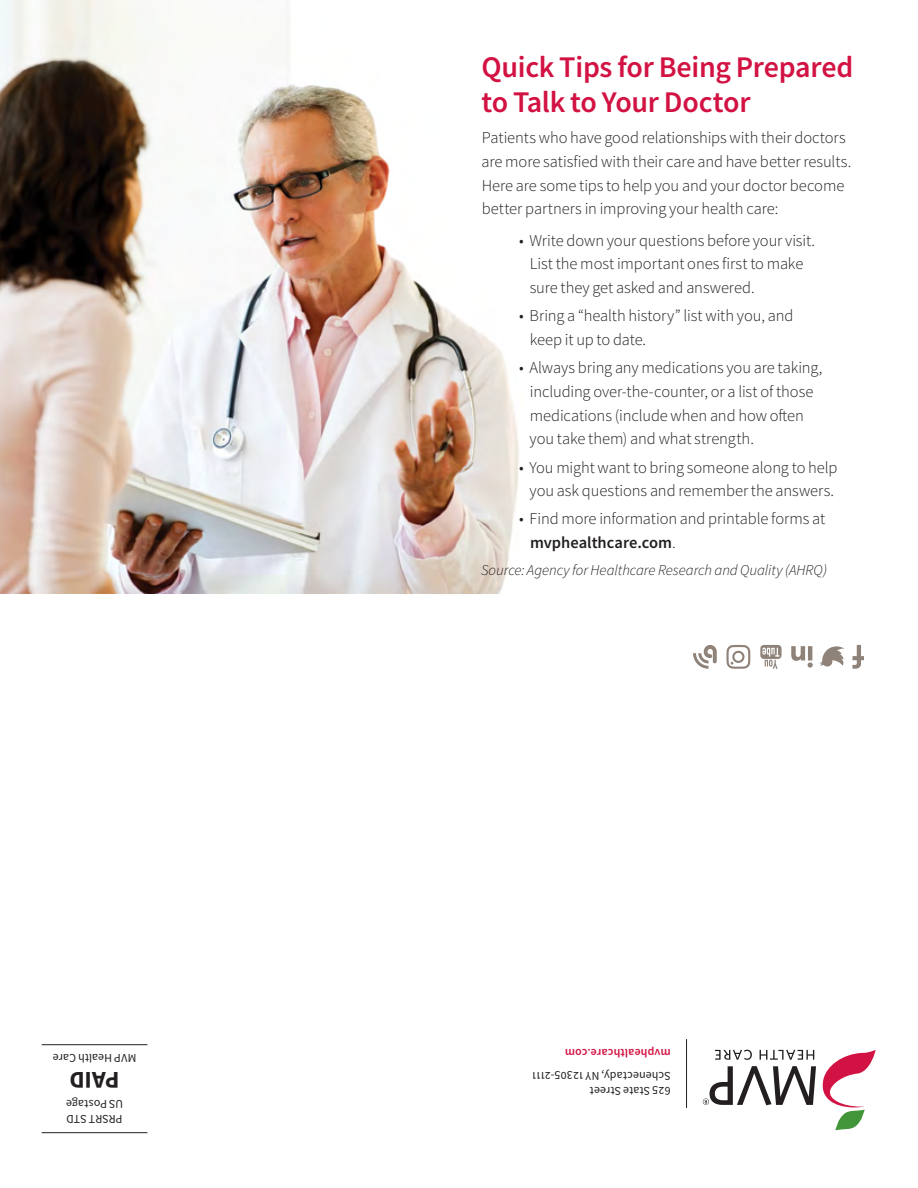
<style>
.page{position:relative;width:918px;height:1188px;background:#fff}
.page>*{position:absolute;margin:0;border:0;box-sizing:border-box;transform-origin:0 0}
.Sub_Article_Headline{font:600 30px/35.7px "Source Sans Pro";letter-spacing:-.01em;color:#d21242}
.t1{font:700 24px "Source Sans Pro";color:#231f20}
.Article_Bullet_Text{font:300 16.5px/23.7px "Source Sans Pro";letter-spacing:-.005em;color:#231f20}
.Article_Text{font:300 16.5px/23.7px "Source Sans Pro";letter-spacing:-.005em;color:#231f20}
.Article_Source_Text{font:italic 300 15px "Source Sans Pro";color:#231f20}
.t2{font:12px/14.9px "Source Sans Pro";letter-spacing:.01em;color:#231f20}
.t3{font:600 12px "Source Sans Pro";letter-spacing:.01em;color:#d21242}
.s1{font-weight:600}
</style>
<div class="page">
<svg style="left:852px;top:645px;width:12px;height:24px"></svg>
<svg style="left:791px;top:646px;width:22px;height:22px"></svg>
<svg style="left:760px;top:645px;width:22px;height:24px"></svg>
<svg style="left:693px;top:645px;width:24px;height:24px"></svg>
<svg style="left:726px;top:645px;width:24px;height:24px"></svg>
<svg style="left:820px;top:646px;width:24px;height:21px"></svg>
<hr style="left:42px;top:1132px;width:105px;height:1px;background:#231f20">
<hr style="left:42px;top:1044px;width:105px;height:1px;background:#231f20">
<svg style="left:703px;top:1050px;width:173px;height:81px"></svg>
<hr style="left:686px;top:1039px;width:1px;height:69px;background:#231f20">
<img style="left:0;top:0;width:519px;height:594px">
<p class="t2" style="left:136px;top:1065px;width:85px;rotate:-180deg">MVP Health Care</p>
<h2 class="t1" style="left:119px;top:1096px;width:51px;rotate:-180deg">PAID</h2>
<p class="t2" style="left:123px;top:1126px;width:59px;rotate:-180deg">PRSRT STD<br>US Postage</p>
<p class="Sub_Article_Headline" style="left:482px;top:48px;width:373px">Quick Tips for Being Prepared to Talk to Your Doctor</p>
<p class="Article_Text" style="left:482px;top:126px;width:371px">Patients who have good relationships with their doctors are more satisfied with their care and have better results.<br>Here are some tips to help you and your doctor become better partners in improving your health care:</p>
<p class="Article_Bullet_Text" style="left:530px;top:228px;width:287px;text-indent:-11px">• Write down your questions before your visit.<br>List the most important ones first to make sure they get asked and answered.</p>
<p class="Article_Bullet_Text" style="left:530px;top:304px;width:265px;text-indent:-11px">• Bring a “health history” list with you, and keep it up to date.</p>
<p class="Article_Bullet_Text" style="left:530px;top:356px;width:294px;text-indent:-11px">• Always bring any medications you are taking, including over-the-counter, or a list of those medications (include when and how often you take them) and what strength.</p>
<p class="Article_Bullet_Text" style="left:519px;top:455px;width:320px;text-align:center">• You might want to bring someone along to help you ask questions and remember the answers.</p>
<p class="Article_Bullet_Text" style="left:530px;top:507px;width:297px;text-indent:-11px">• Find more information and printable forms at <span class="s1">mvphealthcare.com</span>.</p>
<p class="Article_Source_Text" style="left:481px;top:560px;width:348px">Source: Agency for Healthcare Research and Quality (AHRQ)</p>
<p class="t3" style="left:671px;top:1061px;width:107px;rotate:-180deg">mvphealthcare.com</p>
<p class="t2" style="left:671px;top:1083px;width:140px;rotate:-180deg">Schenectady, NY 12305-2111</p>
<p class="t2" style="left:671px;top:1098px;width:82px;rotate:-180deg">625 State Street</p>
</div>
